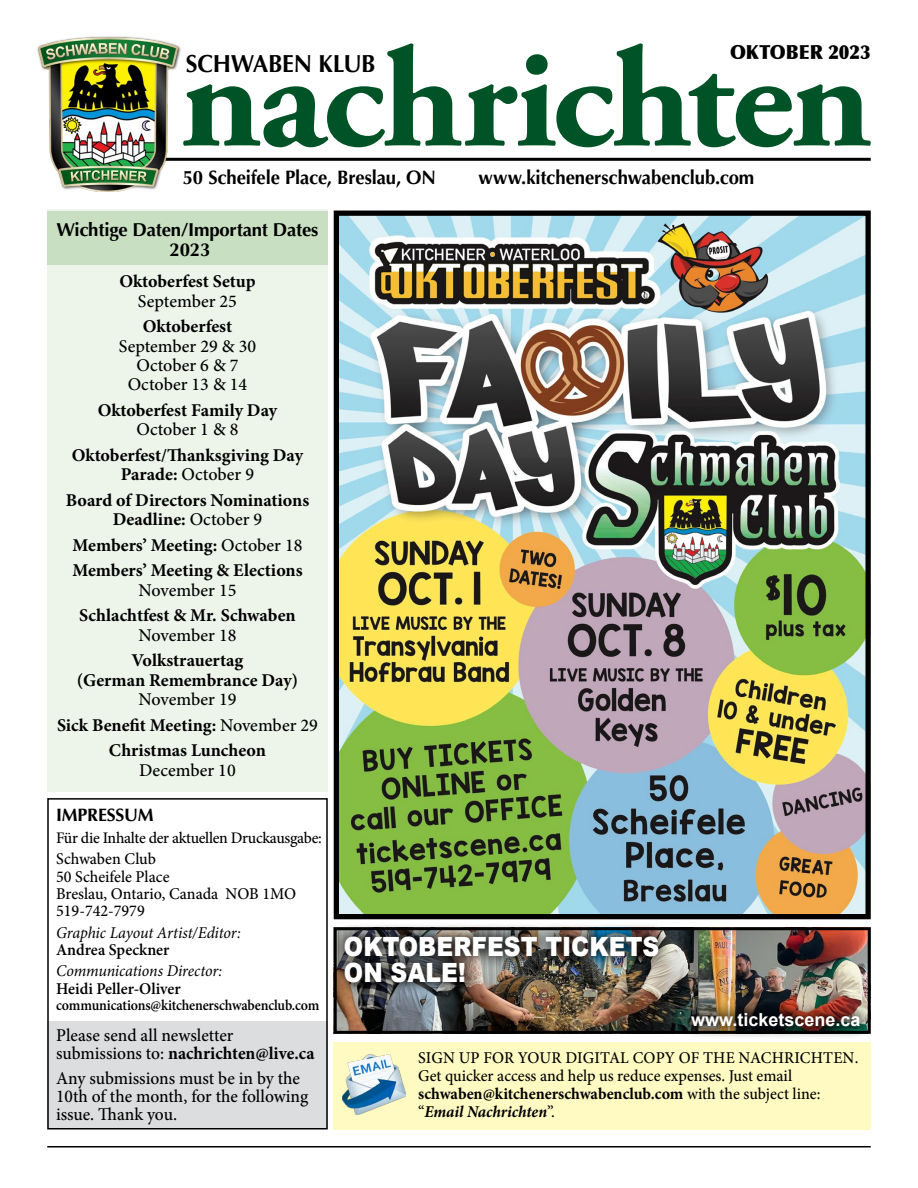
<style>
.page{position:relative;width:918px;height:1188px;background:#fff}
.page>*{position:absolute;margin:0;border:0;box-sizing:border-box;transform-origin:0 0}
.t1{font:700 142.5px "Adobe Garamond Pro";letter-spacing:-.02em;color:#005327;scale:1.05 1}
.t2{font:900 26.55px/26.5px "Arial";color:#fff;scale:.88 1}
.t3{font:700 24.75px "Optima";letter-spacing:-.015em;color:#000;scale:.95 1}
.t4{font:700 19.5px "Optima";letter-spacing:-.01em;color:#000;scale:.95 1}
.t5{font:900 19.5px "Optima";color:#000;scale:.92 1}
.t6{font:700 18.75px/19.5px "Optima";letter-spacing:-.01em;color:#000;text-align:center}
.t7{font:700 18px/19px "Minion Pro";color:#000;text-align:center}
.t8{font:500 18px/18px "Minion Pro";color:#000}
.t9{font:700 18px "Arial";color:#fff}
.t10{font:700 18px "Optima";letter-spacing:-.01em;color:#000}
.t11{font:500 16.5px/17.2px "Minion Pro";color:#000}
.t12{font:italic 16.5px "Minion Pro";letter-spacing:-.01em;color:#000}
.t13{font:600 16.5px "Minion Pro";color:#000}
.t14{font:500 16.2px "Minion Pro";letter-spacing:-.02em;color:#000}
.t15{font:600 15px "Minion Pro";letter-spacing:-.015em;color:#000;scale:.93 1}
.s1{font-weight:500}
.s2{font-weight:700}
.s3{font-weight:700;font-style:italic}
</style>
<div class="page">
<hr style="left:104px;top:158px;width:767px;height:3px;background:#000">
<hr style="left:47px;top:1146px;width:824px;height:2px;background:#000">
<img style="left:37px;top:36px;width:145px;height:155px">
<img style="left:338px;top:931px;width:529px;height:99px">
<div style="left:334px;top:927px;width:537px;height:107px;border:3px solid #000"></div>
<div style="left:330px;top:922px;width:343px;height:75px;background:#000;opacity:.95"></div>
<div style="left:678px;top:999px;width:196px;height:42px;background:#000;opacity:.95"></div>
<div style="left:47px;top:1022px;width:281px;height:108px;background:#dcddde"></div>
<div style="left:47px;top:210px;width:281px;height:582px;background:#edf5eb"></div>
<div style="left:47px;top:211px;width:281px;height:54px;background:#c8dfc1"></div>
<div style="left:47px;top:798px;width:281px;height:332px;border:2px solid #000"></div>
<div style="left:334px;top:1042px;width:537px;height:88px;background:#fffac2"></div>
<img style="left:342px;top:1054px;width:63px;height:60px">
<img style="left:340px;top:217px;width:525px;height:696px">
<div style="left:334px;top:211px;width:537px;height:708px;border:5px solid #000"></div>
<h1 class="t1" style="left:180px;top:17px;width:661px">nachrichten</h1>
<p class="t5" style="left:730px;top:40px;width:154px">OKTOBER 2023</p>
<h3 class="t3" style="left:186px;top:49px;width:201px">SCHWABEN KLUB</h3>
<p class="t4" style="left:183px;top:166px;width:268px">50 Scheifele Place, Breslau, ON</p>
<p class="t4" style="left:478px;top:166px;width:292px">www.kitchenerschwabenclub.com</p>
<p class="t6" style="left:56px;top:221px;width:264px">Wichtige Daten/Important Dates<br>2023</p>
<p class="t7" style="left:119px;top:272px;width:138px">Oktoberfest Setup</p>
<p class="t8" style="left:138px;top:292px;width:101px">September 25</p>
<p class="t7" style="left:143px;top:317px;width:91px">Oktoberfest</p>
<p class="t8" style="left:119px;top:336px;width:139px;line-height:19px;text-align:center">September 29 &amp; 30<br>October 6 &amp; 7<br>October 13 &amp; 14</p>
<p class="t7" style="left:98px;top:400px;width:181px">Oktoberfest Family Day</p>
<p class="t8" style="left:136px;top:420px;width:104px">October 1 &amp; 8</p>
<p class="t7" style="left:72px;top:445px;width:233px">Oktoberfest/Thanksgiving Day<br>Parade: <span class="s1">October 9</span></p>
<p class="t7" style="left:66px;top:490px;width:245px">Board of Directors Nominations<br>Deadline: <span class="s1">October 9</span></p>
<p class="t7" style="left:72px;top:532px;width:232px;line-height:25.8px;text-align:left">Members’ Meeting: <span class="s1">October 18<br></span>Members’ Meeting &amp; Elections</p>
<p class="t8" style="left:139px;top:581px;width:99px">November 15</p>
<p class="t7" style="left:79px;top:606px;width:218px">Schlachtfest &amp; Mr. Schwaben</p>
<p class="t8" style="left:139px;top:626px;width:99px">November 18</p>
<p class="t7" style="left:77px;top:651px;width:223px">Volkstrauertag<br>(German Remembrance Day)</p>
<p class="t7" style="left:57px;top:686px;width:262px;line-height:25.8px"><span class="s1">November 19<br></span>Sick Benefit Meeting: <span class="s1">November 29<br></span>Christmas Luncheon</p>
<p class="t8" style="left:139px;top:761px;width:98px">December 10</p>
<p class="t10" style="left:56px;top:805px;width:99px">IMPRESSUM</p>
<p class="t14" style="left:56px;top:827px;width:267px">Für die Inhalte der aktuellen Druckausgabe:</p>
<p class="t11" style="left:56px;top:850px;width:242px">Schwaben Club<br>50 Scheifele Place<br>Breslau, Ontario, Canada NOB 1MO<br>519-742-7979</p>
<p class="t12" style="left:56px;top:921px;width:186px">Graphic Layout Artist/Editor:</p>
<p class="t13" style="left:56px;top:938px;width:115px">Andrea Speckner</p>
<p class="t12" style="left:56px;top:960px;width:168px">Communications Director:</p>
<p class="t13" style="left:56px;top:977px;width:126px">Heidi Peller-Oliver</p>
<p class="t15" style="left:56px;top:995px;width:285px">communications@kitchenerschwabenclub.com</p>
<p class="t8" style="left:56px;top:1026px;width:260px">Please send all newsletter submissions to: <span class="s2">nachrichten@live.ca</span></p>
<p class="t8" style="left:56px;top:1069px;width:254px">Any submissions must be in by the<br>10th of the month, for the following issue. Thank you.</p>
<h2 class="t2" style="left:344px;top:932px;width:360px">OKTOBERFEST TICKETS<br>ON SALE!</h2>
<p class="t9" style="left:691px;top:1008px;width:171px">www.ticketscene.ca</p>
<p class="t11" style="left:418px;top:1049px;width:442px;line-height:18px">SIGN UP FOR YOUR DIGITAL COPY OF THE NACHRICHTEN.<br>Get quicker access and help us reduce expenses. Just email <span class="s2">schwaben@kitchenerschwabenclub.com</span> with the subject line: “<span class="s3">Email Nachrichten</span>”.</p>
</div>
